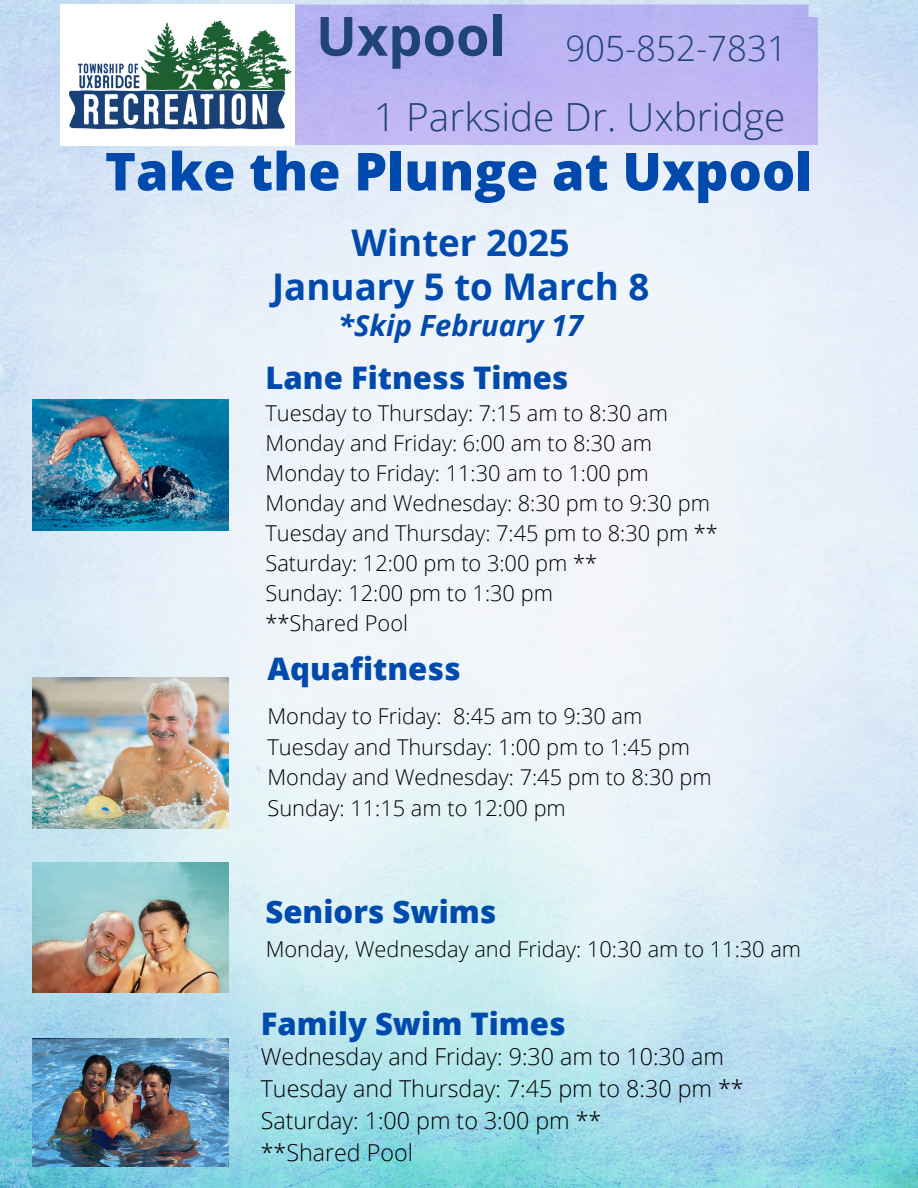
<style>
.page{position:relative;width:918px;height:1188px;background:#fff}
.page>*{position:absolute;margin:0;border:0;box-sizing:border-box;transform-origin:0 0}
.t1{font:700 54.15px "Open Sans";color:#204476}
.t2{font:800 52.35px "Open Sans";color:#004aad}
.t3{font:300 38.85px "Open Sans";color:#204476}
.t4{font:700 36.75px/43.8px "Open Sans";color:#004aad;text-align:center}
.t5{font:300 34.95px "Open Sans";color:#204476}
.t6{font:800 31.05px "Open Sans";color:#004aad}
.t7{font:italic 700 29.25px "Open Sans";color:#004aad}
.t8{font:300 23.25px "Open Sans";color:#000}
.t9{font:300 21.75px "Open Sans";color:#000}
</style>
<div class="page">
<img style="left:0;top:0;width:918px;height:1188px">
<div style="left:77px;top:17px;width:741px;height:128px;background:linear-gradient(to bottom,#b1aef2,#c2b6f4)"></div>
<svg style="left:295px;top:4px;width:513px;height:132px;background:#bbb3f2"></svg>
<img style="left:61px;top:4px;width:234px;height:141px">
<img style="left:33px;top:400px;width:196px;height:130px">
<img style="left:33px;top:677px;width:196px;height:151px">
<img style="left:33px;top:862px;width:196px;height:131px">
<img style="left:33px;top:1039px;width:196px;height:128px">
<p class="t1" style="left:316px;top:-2px;width:192px">Uxpool</p>
<h1 class="t3" style="left:374px;top:90px;width:413px">1 Parkside Dr. Uxbridge</h1>
<h3 class="t2" style="left:105px;top:135px;width:709px">Take the Plunge at Uxpool</h3>
<h3 class="t4" style="left:272px;top:220px;width:379px">Winter 2025<br>January 5 to March 8</h3>
<h3 class="t7" style="left:338px;top:305px;width:247px">*Skip February 17</h3>
<h1 class="t5" style="left:565px;top:24px;width:223px">905-852-7831</h1>
<h2 class="t6" style="left:266px;top:355px;width:305px">Lane Fitness Times</h2>
<p class="t9" style="left:266px;top:398px;width:404px">Tuesday to Thursday: 7:15 am to 8:30 am</p>
<h4 class="t9" style="left:266px;top:428px;width:388px">Monday and Friday: 6:00 am to 8:30 am</h4>
<p class="t9" style="left:266px;top:458px;width:385px">Monday to Friday: 11:30 am to 1:00 pm</p>
<p class="t9" style="left:266px;top:488px;width:446px">Monday and Wednesday: 8:30 pm to 9:30 pm</p>
<p class="t9" style="left:266px;top:518px;width:454px">Tuesday and Thursday: 7:45 pm to 8:30 pm **</p>
<p class="t9" style="left:266px;top:548px;width:333px">Saturday: 12:00 pm to 3:00 pm **</p>
<p class="t9" style="left:266px;top:578px;width:289px">Sunday: 12:00 pm to 1:30 pm</p>
<p class="t9" style="left:266px;top:608px;width:144px">**Shared Pool</p>
<p class="t6" style="left:268px;top:647px;width:194px">Aquafitness</p>
<p class="t9" style="left:268px;top:701px;width:376px">Monday to Friday: 8:45 am to 9:30 am</p>
<p class="t9" style="left:268px;top:732px;width:424px">Tuesday and Thursday: 1:00 pm to 1:45 pm</p>
<h4 class="t9" style="left:268px;top:762px;width:446px">Monday and Wednesday: 7:45 pm to 8:30 pm</h4>
<p class="t9" style="left:268px;top:792px;width:300px">Sunday: 11:15 am to 12:00 pm</p>
<p class="t6" style="left:266px;top:890px;width:232px">Seniors Swims</p>
<p class="t9" style="left:266px;top:933px;width:537px">Monday, Wednesday and Friday: 10:30 am to 11:30 am</p>
<p class="t6" style="left:261px;top:1002px;width:306px">Family Swim Times</p>
<p class="t8" style="left:261px;top:1040px;width:465px">Wednesday and Friday: 9:30 am to 10:30 am</p>
<p class="t8" style="left:261px;top:1072px;width:484px">Tuesday and Thursday: 7:45 pm to 8:30 pm **</p>
<h4 class="t8" style="left:261px;top:1104px;width:342px">Saturday: 1:00 pm to 3:00 pm **</h4>
<p class="t8" style="left:261px;top:1137px;width:154px">**Shared Pool</p>
</div>
